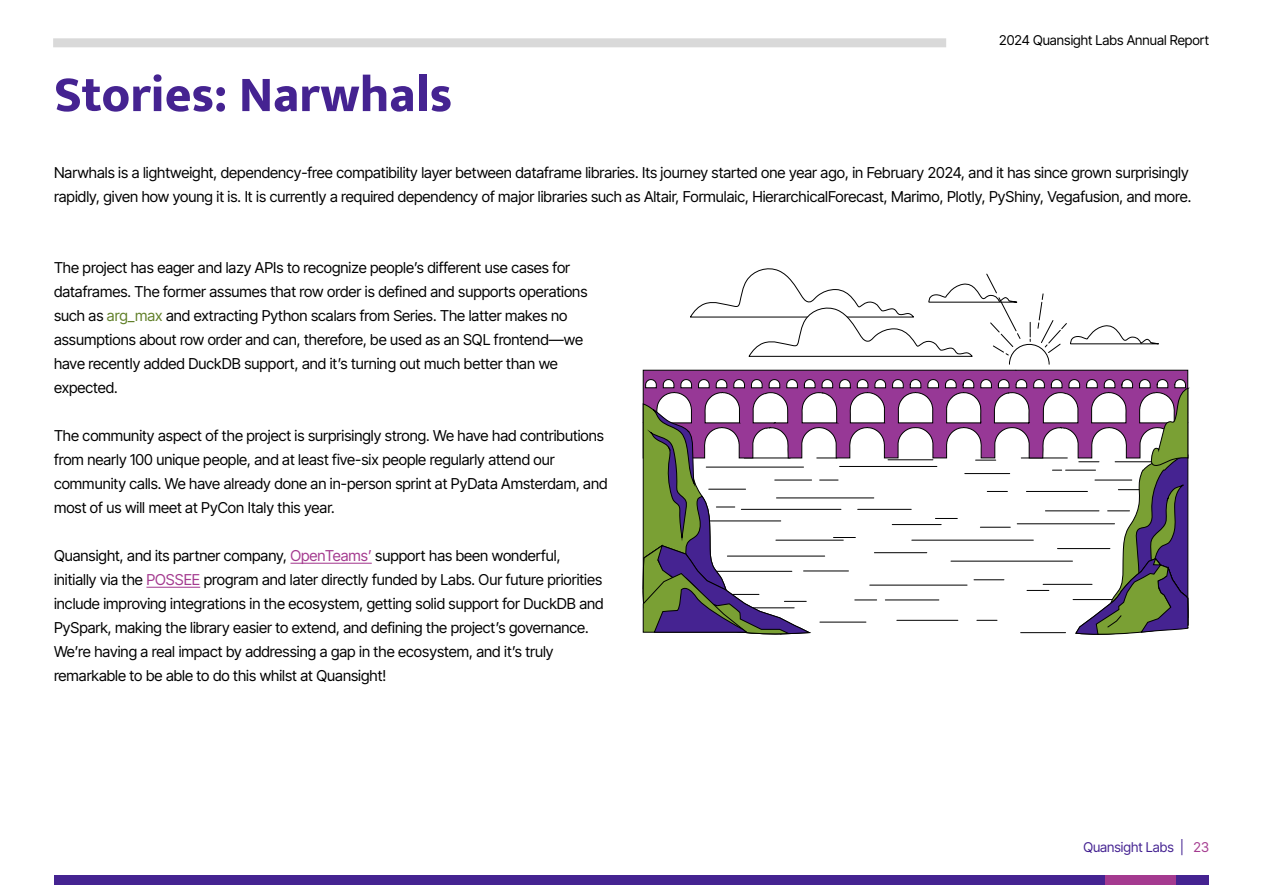
<style>
.page{position:relative;width:1263px;height:893px;background:#fff}
.page>*{position:absolute;margin:0;border:0;box-sizing:border-box;transform-origin:0 0}
.t1{font:800 51px "Mukta";color:#452391}
.t2{font:15px/24px "Inter Tight";color:#000}
.t3{font:13.5px "Inter Tight";color:#000}
.t4{font:13.5px "Inter Tight";color:#452392}
.s1{color:#618029}
.s2{color:#a43a8f}
</style>
<div class="page">
<div style="left:54px;top:875px;width:1052px;height:9px;background:#452391"></div>
<div style="left:1106px;top:875px;width:70px;height:9px;background:#a43a8f"></div>
<div style="left:1176px;top:875px;width:33px;height:9px;background:#452391"></div>
<div style="left:58px;top:38px;width:884px;height:9px;background:#d9d9d9"></div>
<hr style="left:290px;top:563px;width:82px;height:1px;background:#a43a8f">
<hr style="left:146px;top:587px;width:54px;height:1px;background:#a43a8f">
<hr style="left:775px;top:480px;width:37px;height:1px;background:#000">
<svg style="left:820px;top:480px;width:18px;height:1px"></svg>
<hr style="left:776px;top:540px;width:67px;height:1px;background:#000">
<hr style="left:912px;top:540px;width:121px;height:1px;background:#000">
<hr style="left:1065px;top:470px;width:30px;height:1px;background:#000">
<hr style="left:980px;top:527px;width:30px;height:1px;background:#000">
<svg style="left:987px;top:491px;width:20px;height:1px"></svg>
<hr style="left:965px;top:473px;width:45px;height:1px;background:#000">
<hr style="left:888px;top:459px;width:45px;height:1px;background:#000">
<hr style="left:1026px;top:491px;width:61px;height:1px;background:#000">
<svg style="left:975px;top:460px;width:21px;height:1px"></svg>
<hr style="left:776px;top:498px;width:98px;height:1px;background:#000">
<hr style="left:839px;top:466px;width:98px;height:1px;background:#000">
<hr style="left:1017px;top:523px;width:97px;height:1px;background:#000">
<hr style="left:1045px;top:511px;width:54px;height:1px;background:#000">
<hr style="left:858px;top:509px;width:53px;height:1px;background:#000">
<hr style="left:741px;top:509px;width:100px;height:1px;background:#000">
<hr style="left:892px;top:524px;width:49px;height:1px;background:#000">
<svg style="left:935px;top:518px;width:22px;height:1px"></svg>
<svg style="left:833px;top:537px;width:22px;height:1px"></svg>
<hr style="left:803px;top:571px;width:45px;height:1px;background:#000">
<hr style="left:874px;top:552px;width:53px;height:1px;background:#000">
<hr style="left:951px;top:561px;width:121px;height:1px;background:#000">
<hr style="left:974px;top:579px;width:30px;height:1px;background:#000">
<svg style="left:977px;top:620px;width:20px;height:1px"></svg>
<hr style="left:897px;top:620px;width:61px;height:1px;background:#000">
<hr style="left:820px;top:622px;width:46px;height:1px;background:#000">
<hr style="left:727px;top:556px;width:98px;height:1px;background:#000">
<hr style="left:870px;top:585px;width:97px;height:1px;background:#000">
<hr style="left:885px;top:600px;width:54px;height:1px;background:#000">
<hr style="left:1073px;top:599px;width:53px;height:1px;background:#000">
<svg style="left:855px;top:600px;width:22px;height:1px"></svg>
<hr style="left:1043px;top:584px;width:49px;height:1px;background:#000">
<svg style="left:1027px;top:590px;width:22px;height:1px"></svg>
<hr style="left:1021px;top:632px;width:44px;height:1px;background:#000">
<hr style="left:1057px;top:548px;width:53px;height:1px;background:#000">
<svg style="left:643px;top:370px;width:545px;height:89px"></svg>
<svg style="left:1075px;top:388px;width:113px;height:247px"></svg>
<svg style="left:643px;top:403px;width:168px;height:232px"></svg>
<svg style="left:690px;top:268px;width:469px;height:97px"></svg>
<h2 class="t1" style="left:54px;top:64px;width:400px">Stories: Narwhals</h2>
<p class="t3" style="left:999px;top:31px;width:211px">2024 Quansight Labs Annual Report</p>
<p class="t2" style="left:54px;top:160px;width:1139px">Narwhals is a lightweight, dependency-free compatibility layer between dataframe libraries. Its journey started one year ago, in February 2024, and it has since grown surprisingly rapidly, given how young it is. It is currently a required dependency of major libraries such as Altair, Formulaic, HierarchicalForecast, Marimo, Plotly, PyShiny, Vegafusion, and more.</p>
<p class="t2" style="left:54px;top:255px;width:535px">The project has eager and lazy APIs to recognize people’s different use cases for dataframes. The former assumes that row order is defined and supports operations such as <span class="s1">arg_max</span> and extracting Python scalars from Series. The latter makes no assumptions about row order and can, therefore, be used as an SQL frontend—we have recently added DuckDB support, and it’s turning out much better than we expected.</p>
<p class="t2" style="left:54px;top:423px;width:555px">The community aspect of the project is surprisingly strong. We have had contributions from nearly 100 unique people, and at least five-six people regularly attend our community calls. We have already done an in-person sprint at PyData Amsterdam, and most of us will meet at PyCon Italy this year.</p>
<p class="t2" style="left:54px;top:543px;width:551px">Quansight, and its partner company, <span class="s2">OpenTeams’</span> support has been wonderful, initially via the <span class="s2">POSSEE</span> program and later directly funded by Labs. Our future priorities include improving integrations in the ecosystem, getting solid support for DuckDB and PySpark, making the library easier to extend, and defining the project’s governance.<br>We’re having a real impact by addressing a gap in the ecosystem, and it’s truly remarkable to be able to do this whilst at Quansight!</p>
<p class="t4" style="left:1083px;top:837px;width:127px">Quansight Labs | <span class="s2">23</span></p>
</div>
